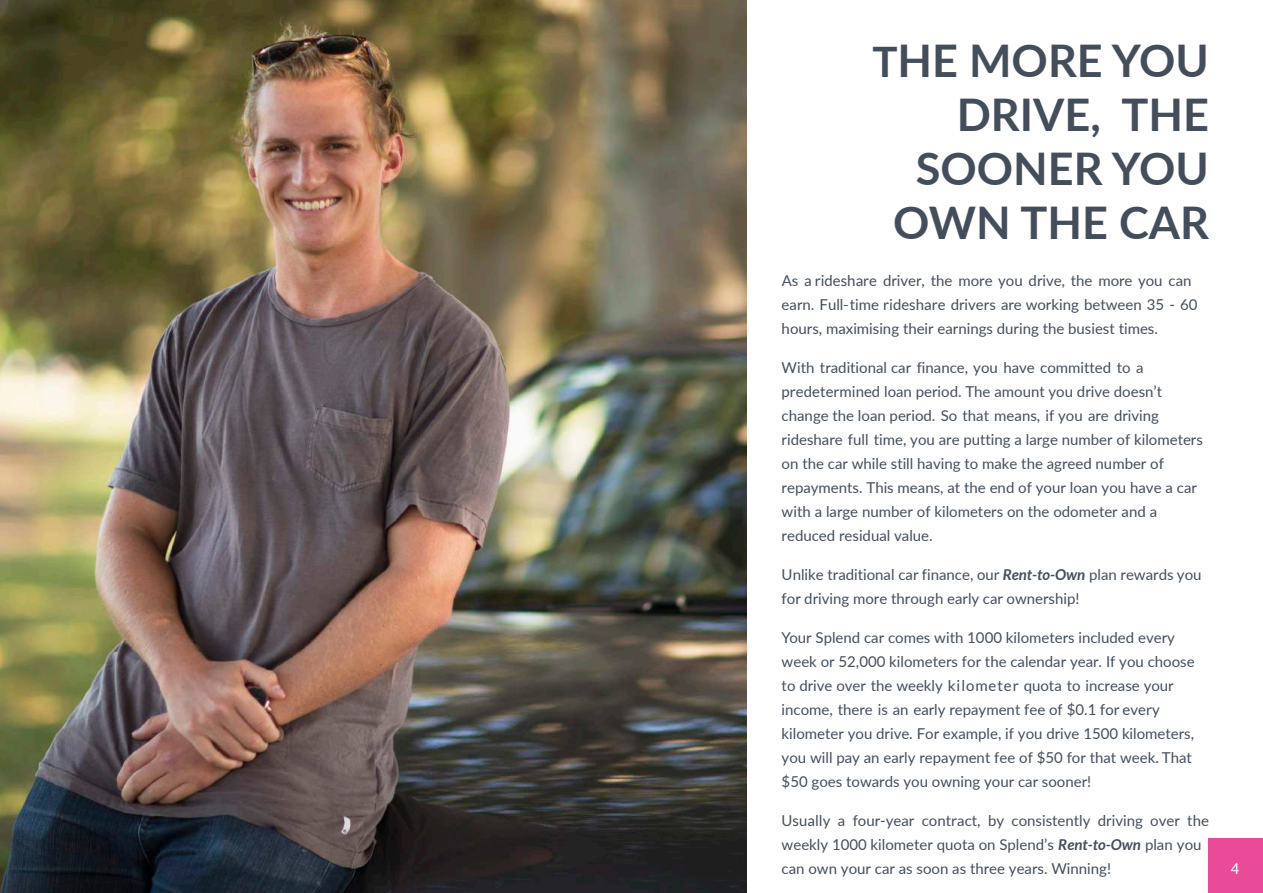
<style>
.page{position:relative;width:1263px;height:893px;background:#fff}
.page>*{position:absolute;margin:0;border:0;box-sizing:border-box;transform-origin:0 0}
.t1{font:700 45px/54px "Lato";color:#444e5b;text-align:right}
.t2{font:15px/24px "Lato";color:#444e5b}
.t3{font:15px "Lato";color:#fff}
.s1{font-size:42px}
.s2{font-weight:700;font-style:italic}
</style>
<div class="page">
<div style="left:1209px;top:839px;width:54px;height:54px;background:#ea4b99"></div>
<img style="left:0;top:0;width:746px;height:893px">
<h1 class="t1" style="left:872px;top:31px;width:338px"><span class="s1">T</span>HE MORE YOU<br>DRIVE, THE<br>SOONER YOU<br>OWN THE CAR</h1>
<p class="t2" style="left:782px;top:268px;width:417px">As a rideshare driver, the more you drive, the more you can earn. Full-time rideshare drivers are working between 35 - 60 hours, maximising their earnings during the busiest times.</p>
<p class="t2" style="left:782px;top:355px;width:423px">With traditional car finance, you have committed to a predetermined loan period. The amount you drive doesn’t change the loan period. So that means, if you are driving rideshare full time, you are putting a large number of kilometers on the car while still having to make the agreed number of repayments. This means, at the end of your loan you have a car with a large number of kilometers on the odometer and a reduced residual value.</p>
<p class="t2" style="left:782px;top:562px;width:421px">Unlike traditional car finance, our <span class="s2">Rent-to-Own</span> plan rewards you for driving more through early car ownership!</p>
<p class="t2" style="left:782px;top:625px;width:414px">Your Splend car comes with 1000 kilometers included every week or 52,000 kilometers for the calendar year. If you choose to drive over the weekly kilometer quota to increase your income, there is an early repayment fee of $0.1 for every kilometer you drive. For example, if you drive 1500 kilometers, you will pay an early repayment fee of $50 for that week. That $50 goes towards you owning your car sooner!</p>
<p class="t2" style="left:782px;top:808px;width:429px">Usually a four-year contract, by consistently driving over the weekly 1000 kilometer quota on Splend’s <span class="s2">Rent-to-Own</span> plan you can own your car as soon as three years. Winning!</p>
<p class="t3" style="left:1231px;top:857px;width:10px">4</p>
</div>
